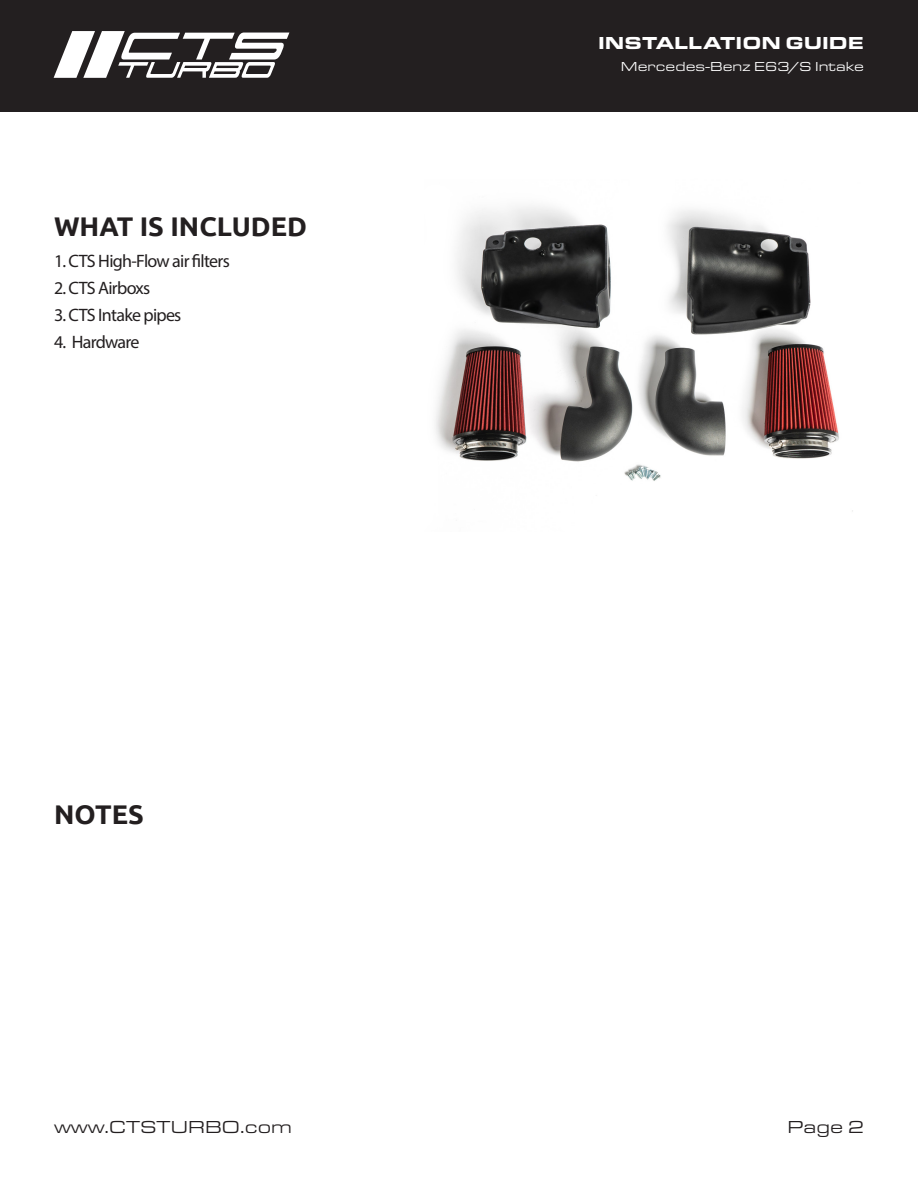
<style>
.page{position:relative;width:918px;height:1188px;background:#fff}
.page>*{position:absolute;margin:0;border:0;box-sizing:border-box;transform-origin:0 0}
.Ubuntu-Header{font:700 27px "Ubuntu";color:#231f20}
.Ubuntu-Text_Body{font:18px "Myriad Pro";letter-spacing:-.04em;color:#231f20}
.t1{font:18px "Eurostile Ext";color:#231f20}
.t2{font:900 18px "Eurostile Ext";color:#fff}
.t3{font:13.5px "Eurostile Ext";color:#fff}
</style>
<div class="page">
<div style="left:0;top:0;width:918px;height:112px;background:#231f20"></div>
<svg style="left:54px;top:31px;width:235px;height:47px"></svg>
<img style="left:435px;top:206px;width:418px;height:306px">
<p class="t2" style="left:598px;top:29px;width:267px">INSTALLATION GUIDE</p>
<p class="Ubuntu-Header" style="left:54px;top:210px;width:255px">WHAT IS INCLUDED</p>
<p class="Ubuntu-Text_Body" style="left:54px;top:250px;width:177px">1. CTS High-Flow air filters</p>
<p class="Ubuntu-Text_Body" style="left:54px;top:277px;width:98px">2. CTS Airboxs</p>
<p class="Ubuntu-Text_Body" style="left:54px;top:304px;width:129px">3. CTS Intake pipes</p>
<p class="Ubuntu-Text_Body" style="left:54px;top:331px;width:87px">4. Hardware</p>
<p class="Ubuntu-Header" style="left:54px;top:798px;width:91px">NOTES</p>
<p class="t3" style="left:621px;top:58px;width:245px">Mercedes-Benz E63/S Intake</p>
<p class="t1" style="left:54px;top:1115px;width:240px">www.CTSTURBO.com</p>
<p class="t1" style="left:787px;top:1115px;width:78px">Page 2</p>
</div>
